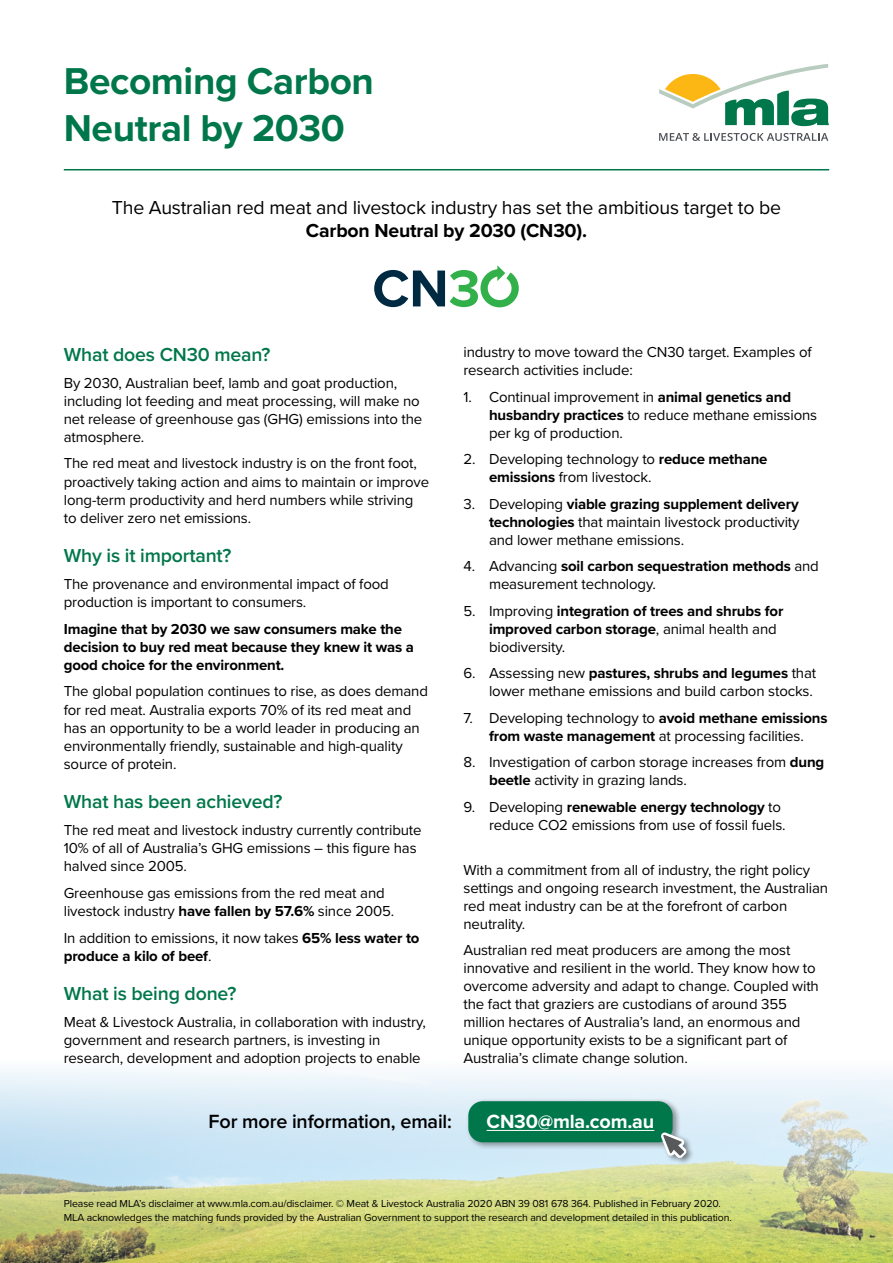
<style>
.page{position:relative;width:893px;height:1263px;background:#fff}
.page>*{position:absolute;margin:0;border:0;box-sizing:border-box;transform-origin:0 0}
.t1{font:700 38.7px/46.5px "Proxima Nova";letter-spacing:-.01em;color:#00774a}
.t2{font:600 19.8px "Proxima Nova";letter-spacing:-.01em;color:#000}
.t3{font:700 19.8px "Proxima Nova";letter-spacing:-.01em;color:#fff}
.t4{font:600 19.5px "Proxima Nova";letter-spacing:-.01em;color:#00774a}
.t5{font:19.5px "Proxima Nova";letter-spacing:-.01em;color:#000}
.t6{font:700 19.5px "Proxima Nova";letter-spacing:-.01em;color:#000}
.t7{font:15px/18px "Proxima Nova";letter-spacing:-.01em;color:#000}
.t8{font:700 15px/18.1px "Proxima Nova";letter-spacing:-.01em;color:#000}
.t9{font:10.5px/13.5px "Proxima Nova";letter-spacing:-.01em;color:#000}
.s1{font-weight:700}
.s2{font-weight:400}
</style>
<div class="page">
<img style="left:0;top:1069px;width:893px;height:194px">
<hr style="left:64px;top:169px;width:765px;height:1px;background:#00774a">
<svg style="left:659px;top:64px;width:170px;height:62px"></svg>
<svg style="left:659px;top:133px;width:169px;height:8px"></svg>
<div style="left:465px;top:1098px;width:229px;height:68px;background:#000;opacity:.5"></div>
<div style="left:465px;top:1097px;width:216px;height:54px;background:#fff;opacity:.2"></div>
<div style="left:468px;top:1101px;width:205px;height:41px;background:#00774a;border-radius:14px"></div>
<svg style="left:658px;top:1130px;width:31px;height:30px"></svg>
<hr style="left:487px;top:1130px;width:167px;height:1px;background:#fff">
<svg style="left:374px;top:265px;width:145px;height:42px"></svg>
<h1 class="t1" style="left:64px;top:60px;width:312px">Becoming Carbon<br>Neutral by 2030</h1>
<h3 class="t5" style="left:112px;top:193px;width:671px">The Australian red meat and livestock industry has set the ambitious target to be</h3>
<h3 class="t6" style="left:306px;top:219px;width:283px">Carbon Neutral by 2030 (CN30).</h3>
<h3 class="t4" style="left:64px;top:340px;width:208px">What does CN30 mean?</h3>
<p class="t7" style="left:64px;top:373px;width:360px">By 2030, Australian beef, lamb and goat production, including lot feeding and meat processing, will make no net release of greenhouse gas (GHG) emissions into the atmosphere.</p>
<p class="t7" style="left:64px;top:454px;width:367px">The red meat and livestock industry is on the front foot, proactively taking action and aims to maintain or improve long-term productivity and herd numbers while striving to deliver zero net emissions.</p>
<h3 class="t4" style="left:64px;top:541px;width:169px">Why is it important?</h3>
<p class="t7" style="left:64px;top:574px;width:327px">The provenance and environmental impact of food production is important to consumers.</p>
<p class="t8" style="left:64px;top:620px;width:352px">Imagine that by 2030 we saw consumers make the decision to buy red meat because they knew it was a good choice for the environment.</p>
<p class="t7" style="left:64px;top:682px;width:366px">The global population continues to rise, as does demand for red meat. Australia exports 70% of its red meat and has an opportunity to be a world leader in producing an environmentally friendly, sustainable and high-quality source of protein.</p>
<h3 class="t4" style="left:64px;top:787px;width:220px">What has been achieved?</h3>
<p class="t7" style="left:64px;top:820px;width:359px">The red meat and livestock industry currently contribute<br>10% of all of Australia’s GHG emissions – this figure has halved since 2005.</p>
<p class="t7" style="left:64px;top:883px;width:332px">Greenhouse gas emissions from the red meat and livestock industry <span class="s1">have fallen by 57.6%</span> since 2005.</p>
<p class="t7" style="left:64px;top:928px;width:357px">In addition to emissions, it now takes <span class="s1">65% less water to produce a kilo of beef</span>.</p>
<h3 class="t4" style="left:64px;top:979px;width:174px">What is being done?</h3>
<p class="t7" style="left:64px;top:1012px;width:363px">Meat &amp; Livestock Australia, in collaboration with industry, government and research partners, is investing in research, development and adoption projects to enable</p>
<p class="t7" style="left:463px;top:343px;width:350px">industry to move toward the CN30 target. Examples of research activities include:</p>
<p class="t7" style="left:489px;top:387px;width:330px;text-indent:-26px">1. Continual improvement in <span class="s1">animal genetics and husbandry practices</span> to reduce methane emissions per kg of production.</p>
<p class="t7" style="left:489px;top:450px;width:280px;text-indent:-26px">2. Developing technology to <span class="s1">reduce methane emissions</span> from livestock.</p>
<p class="t7" style="left:489px;top:494px;width:312px;text-align:justify;text-indent:-26px">3. Developing <span class="s1">viable grazing supplement delivery technologies</span> that maintain livestock productivity and lower methane emissions.</p>
<p class="t7" style="left:489px;top:557px;width:331px;text-indent:-26px">4. Advancing <span class="s1">soil carbon sequestration methods</span> and measurement technology.</p>
<p class="t8" style="left:489px;top:602px;width:296px;text-indent:-26px"><span class="s2">5. Improving</span> integration of trees and shrubs for improved carbon storage<span class="s2">, animal health and biodiversity.</span></p>
<p class="t7" style="left:463px;top:664px;width:354px;text-align:right">6. Assessing new <span class="s1">pastures, shrubs and legumes</span> that lower methane emissions and build carbon stocks.</p>
<p class="t7" style="left:463px;top:708px;width:366px;text-align:center">7. Developing technology to <span class="s1">avoid methane emissions from waste management</span> at processing facilities.</p>
<p class="t7" style="left:489px;top:753px;width:337px;text-indent:-26px">8. Investigation of carbon storage increases from <span class="s1">dung beetle</span> activity in grazing lands.</p>
<p class="t7" style="left:489px;top:797px;width:298px;text-indent:-26px">9. Developing <span class="s1">renewable energy technology</span> to reduce CO2 emissions from use of fossil fuels.</p>
<p class="t7" style="left:463px;top:860px;width:366px">With a commitment from all of industry, the right policy settings and ongoing research investment, the Australian red meat industry can be at the forefront of carbon neutrality.</p>
<p class="t7" style="left:463px;top:940px;width:357px">Australian red meat producers are among the most innovative and resilient in the world. They know how to overcome adversity and adapt to change. Coupled with the fact that graziers are custodians of around 355 million hectares of Australia’s land, an enormous and unique opportunity exists to be a significant part of Australia’s climate change solution.</p>
<h2 class="t2" style="left:209px;top:1106px;width:245px">For more information, email:</h2>
<h2 class="t3" style="left:487px;top:1109px;width:169px">CN30@mla.com.au</h2>
<p class="t9" style="left:64px;top:1196px;width:670px">Please read MLA’s disclaimer at www.mla.com.au/disclaimer. © Meat &amp; Livestock Australia 2020 ABN 39 081 678 364. Published in February 2020.<br>MLA acknowledges the matching funds provided by the Australian Government to support the research and development detailed in this publication.</p>
</div>
